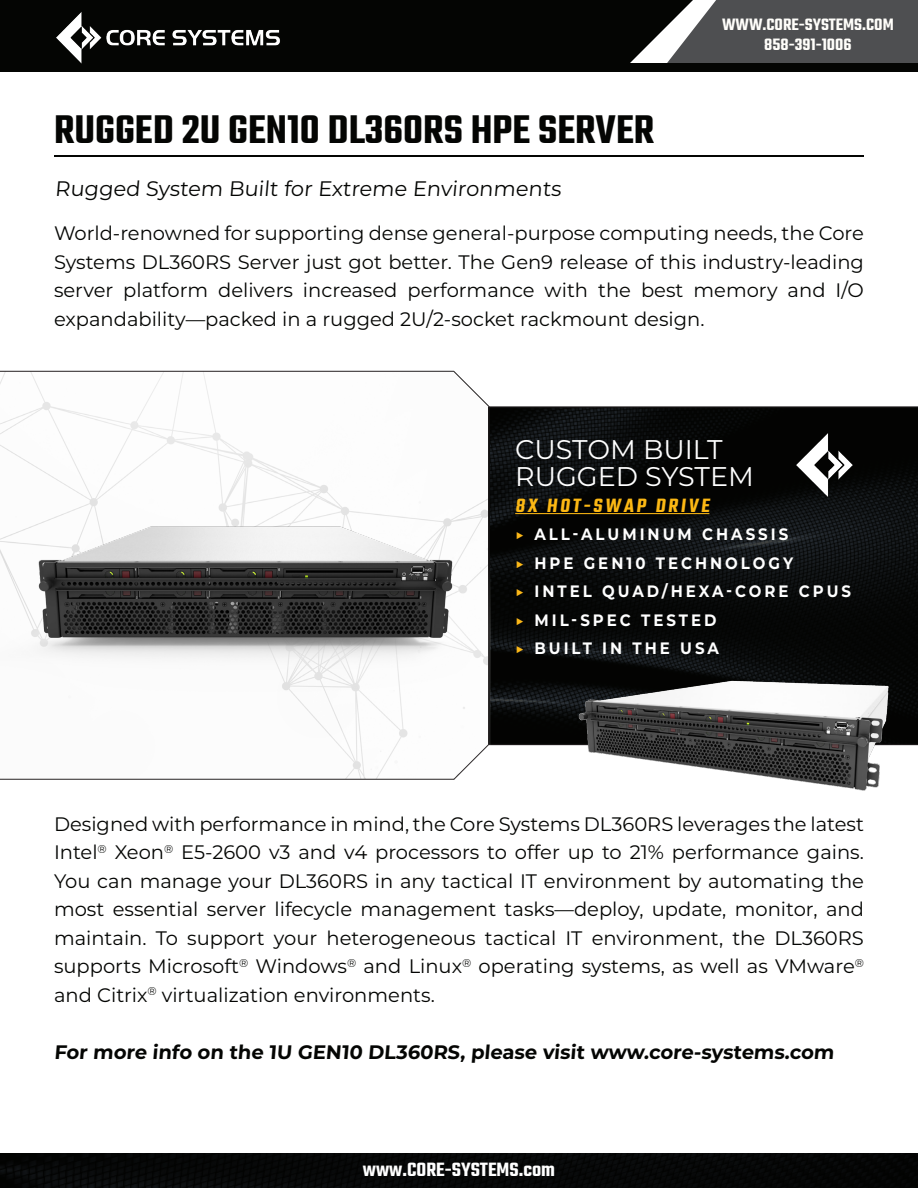
<style>
.page{position:relative;width:918px;height:1188px;background:#fff}
.page>*{position:absolute;margin:0;border:0;box-sizing:border-box;transform-origin:0 0}
.t1{font:600 43.65px "Teko";color:#040503}
.Sub_headline_16{font:27px "Montserrat";color:#fff}
.t2{font:21px "Montserrat";color:#040503}
.t3{font:600 21px "Teko";color:#fff}
.SSP-SB_10{font:600 21px "Teko";color:#fcb814}
.t4{font:19.5px/28.5px "Montserrat";color:#040503;text-align:justify}
.t5{font:700 19.5px "Montserrat";color:#040503}
.t6{font:600 18px "Teko";color:#fffefa}
.CC{font:700 16.5px "Montserrat";letter-spacing:.2em;color:#fff;scale:.91 1}
.SSP-SB_10-2{font:700 16.5px "Montserrat";letter-spacing:.2em;color:#fff;scale:.91 1}
.s1{color:#fcb818}
</style>
<div class="page">
<hr style="left:54px;top:156px;width:810px;height:1px;background:#040503">
<svg style="left:490px;top:407px;width:428px;height:338px;background:#0a0c0c"></svg>
<img style="left:533px;top:580px;width:385px;height:211px">
<img style="left:786px;top:423px;width:78px;height:78px">
<hr style="left:515px;top:513px;width:194px;height:1px;background:#fcb814">
<div style="left:0;top:63px;width:918px;height:9px;background:#040503"></div>
<div style="left:0;top:0;width:340px;height:63px;background:#040503"></div>
<img style="left:56px;top:12px;width:224px;height:51px">
<div style="left:0;top:1154px;width:918px;height:34px;background:#060707"></div>
<hr style="left:0;top:779px;width:454px;height:1px;background:#231f20">
<svg style="left:453px;top:743px;width:67px;height:37px"></svg>
<svg style="left:451px;top:370px;width:70px;height:38px"></svg>
<img style="left:0;top:371px;width:490px;height:407px">
<svg style="left:340px;top:0;width:578px;height:63px;background:#2e2e2e"></svg>
<p class="t6" style="left:722px;top:14px;width:173px">WWW.CORE-SYSTEMS.COM</p>
<p class="t1" style="left:54px;top:103px;width:602px">RUGGED 2U GEN10 DL360RS HPE SERVER</p>
<p class="t2" style="left:55px;top:174px;width:510px">Rugged System Built for Extreme Environments</p>
<p class="t6" style="left:764px;top:33px;width:89px">858-391-1006</p>
<p class="t4" style="left:54px;top:218px;width:811px">World-renowned for supporting dense general-purpose computing needs, the Core Systems DL360RS Server just got better. The Gen9 release of this industry-leading server platform delivers increased performance with the best memory and I/O expandability—packed in a rugged 2U/2-socket rackmount design.</p>
<p class="Sub_headline_16" style="left:515px;top:431px;width:209px">CUSTOM BUILT</p>
<p class="Sub_headline_16" style="left:515px;top:458px;width:240px">RUGGED SYSTEM</p>
<p class="SSP-SB_10" style="left:515px;top:492px;width:199px">8X HOT-SWAP DRIVE</p>
<p class="SSP-SB_10-2" style="left:515px;top:522px;width:302px"><span class="s1">▶</span> ALL-ALUMINUM CHASSIS</p>
<p class="CC" style="left:515px;top:551px;width:307px"><span class="s1">▶</span> HPE GEN10 TECHNOLOGY</p>
<p class="CC" style="left:515px;top:579px;width:371px"><span class="s1">▶</span> INTEL QUAD/HEXA-CORE CPUS</p>
<p class="CC" style="left:515px;top:608px;width:223px"><span class="s1">▶</span> MIL-SPEC TESTED</p>
<p class="CC" style="left:515px;top:636px;width:226px"><span class="s1">▶</span> BUILT IN THE USA</p>
<p class="t4" style="left:54px;top:809px;width:812px">Designed with performance in mind, the Core Systems DL360RS leverages the latest Intel<sup>®</sup> Xeon<sup>®</sup> E5-2600 v3 and v4 processors to offer up to 21% performance gains.<br>You can manage your DL360RS in any tactical IT environment by automating the most essential server lifecycle management tasks—deploy, update, monitor, and maintain. To support your heterogeneous tactical IT environment, the DL360RS supports Microsoft<sup>®</sup> Windows<sup>®</sup> and Linux<sup>®</sup> operating systems, as well as VMware<sup>® </sup>and Citrix<sup>®</sup> virtualization environments.</p>
<p class="t5" style="left:54px;top:1038px;width:784px">For more info on the 1U GEN10 DL360RS, please visit www.core-systems.com</p>
<p class="t3" style="left:363px;top:1156px;width:194px">www.CORE-SYSTEMS.com</p>
</div>
